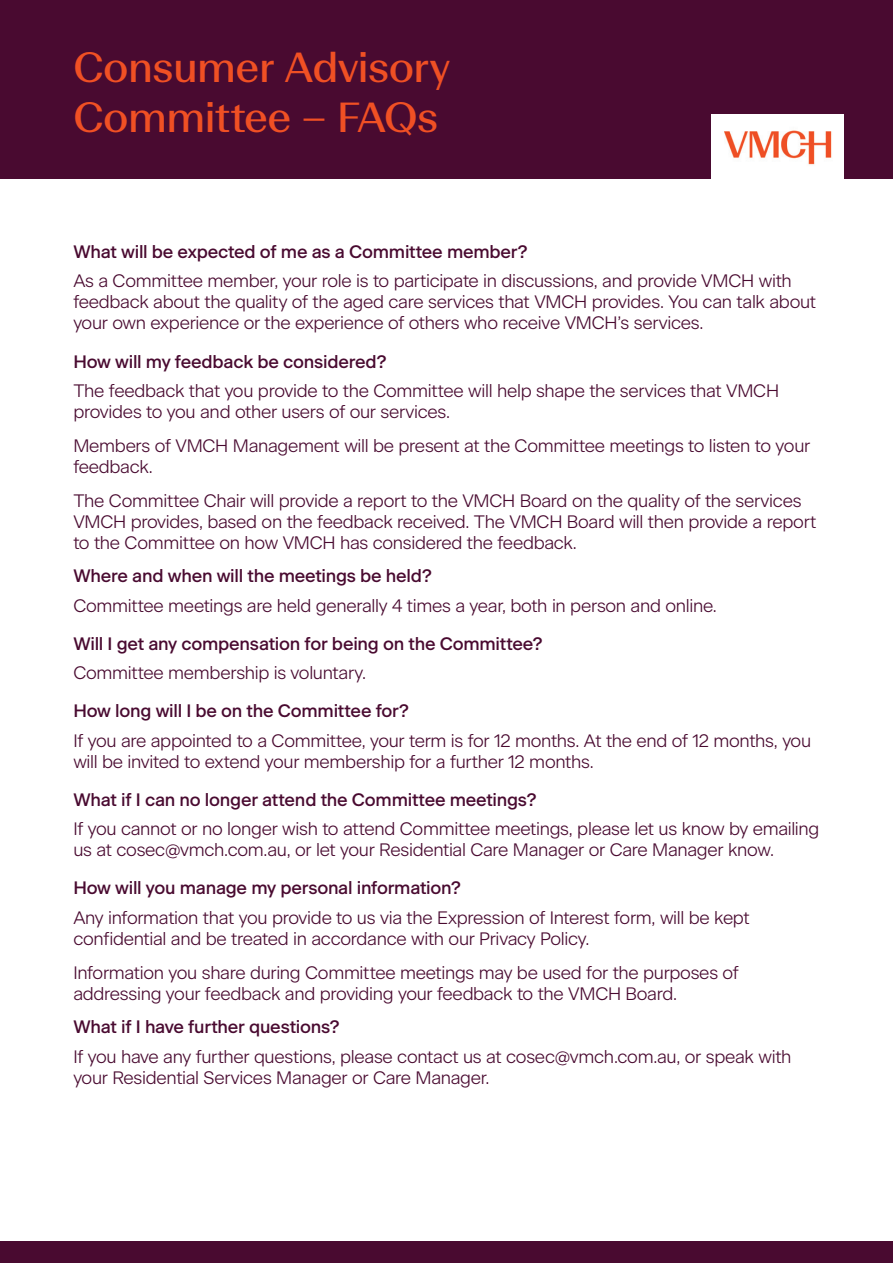
<style>
.page{position:relative;width:893px;height:1263px;background:#fff}
.page>*{position:absolute;margin:0;border:0;box-sizing:border-box;transform-origin:0 0}
.t1{font:42px/50.4px "Beausite Fit";letter-spacing:-.02em;color:#f05024}
.t2{font:300 18px/21px "Beausite Classic";letter-spacing:-.015em;color:#490a30}
.t3{font:500 18px "Beausite Classic";letter-spacing:-.01em;color:#490a30}
</style>
<div class="page">
<div style="left:0;top:0;width:893px;height:179px;background:#490a30"></div>
<div style="left:0;top:1242px;width:893px;height:21px;background:#490a30"></div>
<div style="left:711px;top:114px;width:132px;height:1107px;background:#fff"></div>
<img style="left:724px;top:130px;width:108px;height:35px">
<p class="t1" style="left:73px;top:39px;width:378px">Consumer Advisory<br>Committee – FAQs</p>
<p class="t3" style="left:73px;top:238px;width:456px">What will be expected of me as a Committee member?</p>
<p class="t2" style="left:73px;top:269px;width:744px">As a Committee member, your role is to participate in discussions, and provide VMCH with feedback about the quality of the aged care services that VMCH provides. You can talk about your own experience or the experience of others who receive VMCH’s services.</p>
<p class="t3" style="left:73px;top:347px;width:315px">How will my feedback be considered?</p>
<p class="t2" style="left:73px;top:379px;width:707px">The feedback that you provide to the Committee will help shape the services that VMCH provides to you and other users of our services.</p>
<p class="t2" style="left:73px;top:433px;width:738px">Members of VMCH Management will be present at the Committee meetings to listen to your feedback.</p>
<p class="t2" style="left:73px;top:488px;width:744px">The Committee Chair will provide a report to the VMCH Board on the quality of the services<br>VMCH provides, based on the feedback received. The VMCH Board will then provide a report to the Committee on how VMCH has considered the feedback.</p>
<p class="t3" style="left:73px;top:562px;width:360px">Where and when will the meetings be held?</p>
<p class="t2" style="left:73px;top:593px;width:645px">Committee meetings are held generally 4 times a year, both in person and online.</p>
<p class="t3" style="left:73px;top:630px;width:471px">Will I get any compensation for being on the Committee?</p>
<p class="t2" style="left:73px;top:661px;width:294px">Committee membership is voluntary.</p>
<p class="t3" style="left:73px;top:697px;width:338px">How long will I be on the Committee for?</p>
<p class="t2" style="left:73px;top:728px;width:739px">If you are appointed to a Committee, your term is for 12 months. At the end of 12 months, you will be invited to extend your membership for a further 12 months.</p>
<p class="t3" style="left:73px;top:786px;width:465px">What if I can no longer attend the Committee meetings?</p>
<p class="t2" style="left:73px;top:817px;width:747px">If you cannot or no longer wish to attend Committee meetings, please let us know by emailing us at cosec@vmch.com.au, or let your Residential Care Manager or Care Manager know.</p>
<p class="t3" style="left:73px;top:874px;width:389px">How will you manage my personal information?</p>
<p class="t2" style="left:73px;top:905px;width:678px">Any information that you provide to us via the Expression of Interest form, will be kept confidential and be treated in accordance with our Privacy Policy.</p>
<p class="t2" style="left:73px;top:960px;width:667px">Information you share during Committee meetings may be used for the purposes of addressing your feedback and providing your feedback to the VMCH Board.</p>
<p class="t3" style="left:73px;top:1013px;width:268px">What if I have further questions?</p>
<p class="t2" style="left:73px;top:1044px;width:720px">If you have any further questions, please contact us at cosec@vmch.com.au, or speak with your Residential Services Manager or Care Manager.</p>
</div>
